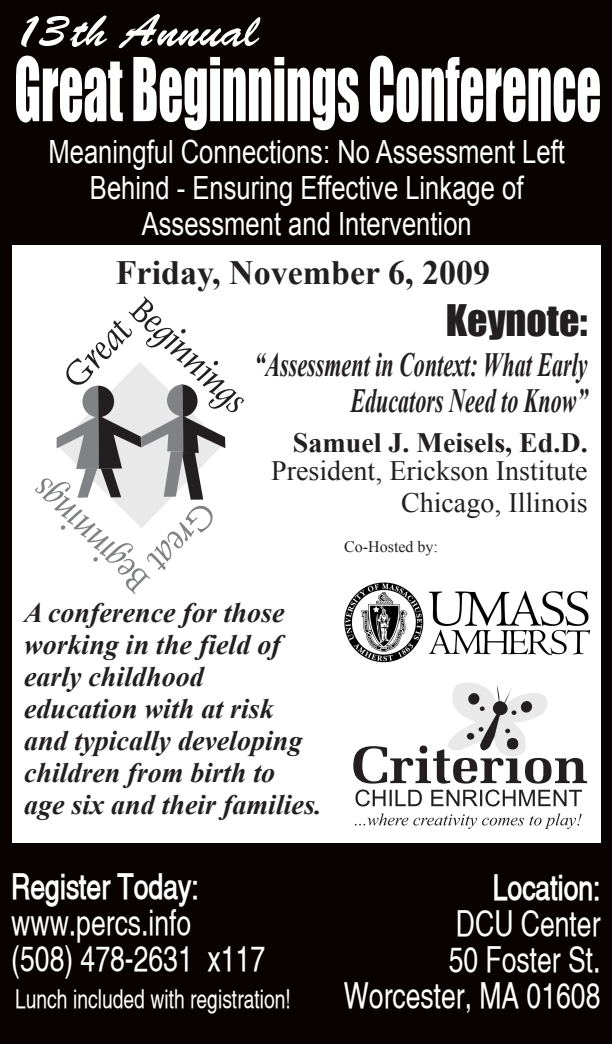
<style>
.page{position:relative;width:612px;height:1044px;background:#080302}
.page>*{position:absolute;margin:0;border:0;box-sizing:border-box;transform-origin:0 0}
.t1{font:40px "Impact";color:#231f20}
.t2{font:35.2px/36px "Alps Condensed Normal";color:#fff;text-align:right;scale:.89 1}
.t3{font:700 condensed 35.2px "Alps";color:#fff;scale:.89 1}
.t4{font:italic 700 34px/36px "Times New Roman";color:#231f20;text-align:right;scale:.65 1}
.t5{font:700 34px "Times New Roman";color:#231f20}
.t6{font:32px/36px "Arial";color:#fff;text-align:center;scale:.8 1}
.t7{font:italic 700 28px/32px "Times New Roman";color:#231f20}
.t8{font:28px/32px "Times New Roman";color:#231f20;text-align:right}
.t9{font:700 28px "Times New Roman";color:#231f20}
.t10{font:25.6px "Alps Condensed Normal";color:#fff;scale:.89 1}
.t11{font:16px "Times New Roman";color:#231f20}
</style>
<div class="page">
<div style="left:12px;top:245px;width:589px;height:597px;background:#fff"></div>
<svg style="left:35px;top:296px;width:209px;height:298px"></svg>
<svg style="left:355px;top:813px;width:227px;height:16px"></svg>
<svg style="left:353px;top:683px;width:234px;height:123px"></svg>
<svg style="left:16px;top:56px;width:107px;height:67px"></svg>
<svg style="left:133px;top:57px;width:74px;height:73px"></svg>
<div style="left:210px;top:69px;width:10px;height:52px;background:#fff"></div>
<div style="left:210px;top:57px;width:10px;height:8px;background:#fff"></div>
<svg style="left:223px;top:68px;width:48px;height:53px"></svg>
<div style="left:274px;top:69px;width:10px;height:52px;background:#fff"></div>
<div style="left:274px;top:57px;width:10px;height:8px;background:#fff"></div>
<svg style="left:288px;top:68px;width:71px;height:62px"></svg>
<svg style="left:370px;top:56px;width:230px;height:67px"></svg>
<svg style="left:21px;top:14px;width:239px;height:34px"></svg>
<img style="left:344px;top:582px;width:246px;height:81px">
<p class="t6" style="left:48px;top:134px;width:647px">Meaningful Connections: No Assessment Left<br>Behind - Ensuring Effective Linkage of<br>Assessment and Intervention</p>
<p class="t5" style="left:116px;top:249px;width:376px">Friday, November 6, 2009</p>
<h1 class="t1" style="left:446px;top:289px;width:143px">Keynote:</h1>
<p class="t4" style="left:255px;top:345px;width:514px">“Assessment in Context: What Early<br>Educators Need to Know”</p>
<p class="t9" style="left:293px;top:423px;width:296px">Samuel J. Meisels, Ed.D.</p>
<p class="t8" style="left:271px;top:454px;width:318px">President, Erickson Institute<br>Chicago, Illinois</p>
<p class="t7" style="left:24px;top:596px;width:299px">A conference for those working in the field of early childhood education with at risk and typically developing children from birth to age six and their families.</p>
<p class="t3" style="left:11px;top:865px;width:212px">Register Today:</p>
<p class="t2" style="left:11px;top:904px;width:287px;text-align:left">www.percs.info<br>(508) 478-2631 x117</p>
<p class="t10" style="left:15px;top:983px;width:312px">Lunch included with registration!</p>
<p class="t11" style="left:344px;top:536px;width:95px">Co-Hosted by:</p>
<p class="t3" style="left:493px;top:867px;width:123px">Location:</p>
<p class="t2" style="left:344px;top:905px;width:290px">DCU Center<br>50 Foster St.<br>Worcester, MA 01608</p>
</div>
